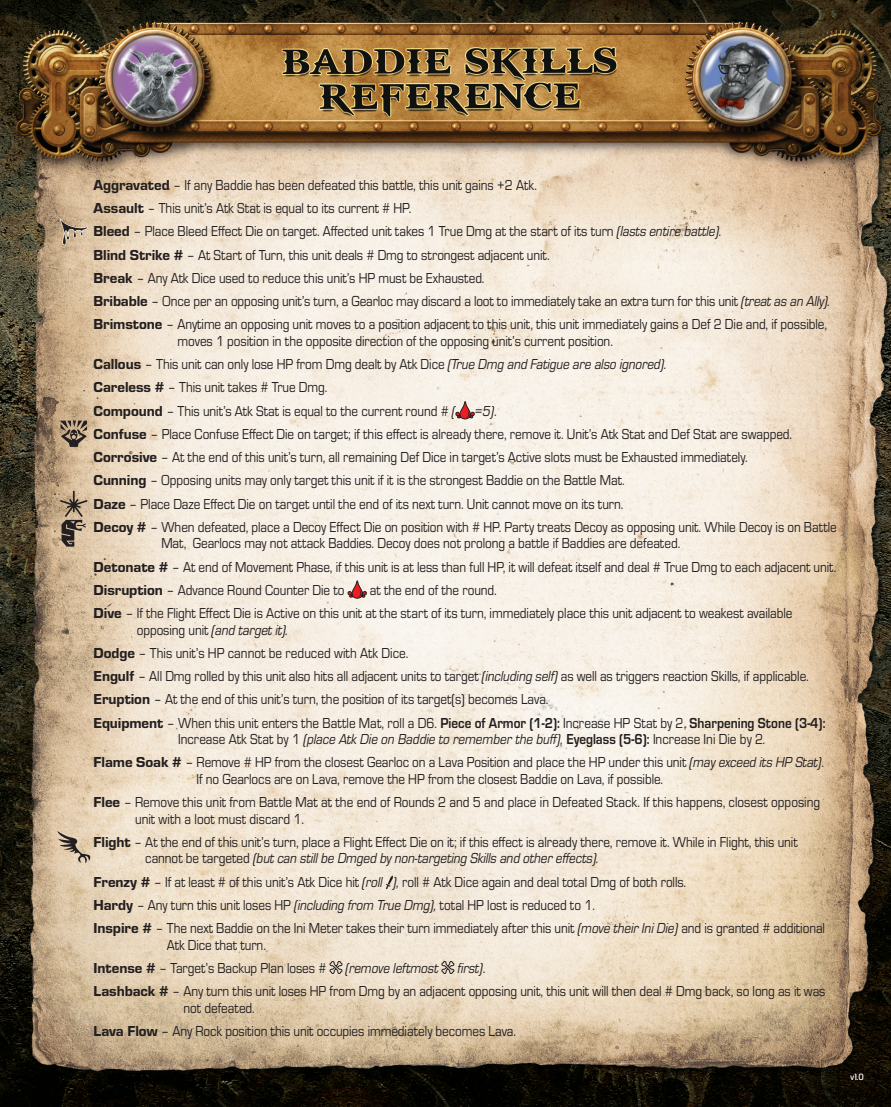
<style>
.page{position:relative;width:891px;height:1107px;background:#fff}
.page>*{position:absolute;margin:0;border:0;box-sizing:border-box;transform-origin:0 0}
.t1{font:15px/16.5px "Eurostile";letter-spacing:-.005em;color:#231f20;scale:.88 1}
.t2{font:italic 15px "Eurostile";letter-spacing:-.005em;color:#231f20;scale:.88 1}
.t3{font:700 9px "Bentwood";color:#fff}
.s1{font-family:"Eurostile Hea"}
.s2{font-style:italic}
.s3{font-style:normal}
.s4{font-weight:700}
</style>
<div class="page">
<img style="left:0;top:0;width:891px;height:1107px">
<svg style="left:456px;top:401px;width:19px;height:18px"></svg>
<svg style="left:348px;top:581px;width:19px;height:18px"></svg>
<svg style="left:386px;top:875px;width:7px;height:14px"></svg>
<svg style="left:330px;top:961px;width:12px;height:13px"></svg>
<svg style="left:442px;top:961px;width:12px;height:13px"></svg>
<svg style="left:60px;top:219px;width:28px;height:26px"></svg>
<svg style="left:61px;top:421px;width:26px;height:26px"></svg>
<svg style="left:60px;top:491px;width:28px;height:56px;background:#9d8a74"></svg>
<svg style="left:57px;top:831px;width:33px;height:33px"></svg>
<p class="t1" style="left:94px;top:176px;width:505px"><span class="s1">Aggravated</span> – If any Baddie has been defeated this battle, this unit gains +2 Atk.</p>
<p class="t1" style="left:94px;top:199px;width:362px"><span class="s1">Assault</span> – This unit’s Atk Stat is equal to its current # HP.</p>
<p class="t1" style="left:94px;top:222px;width:715px"><span class="s1">Bleed</span> – Place Bleed Effect Die on target. Affected unit takes 1 True Dmg at the start of its turn <span class="s2">(lasts entire battle).</span></p>
<p class="t1" style="left:94px;top:246px;width:520px"><span class="s1">Blind Strike #</span> – At Start of Turn, this unit deals # Dmg to strongest adjacent unit.</p>
<p class="t1" style="left:94px;top:269px;width:446px"><span class="s1">Break</span> – Any Atk Dice used to reduce this unit’s HP must be Exhausted.</p>
<p class="t1" style="left:94px;top:292px;width:839px"><span class="s1">Bribable</span> – Once per an opposing unit’s turn, a Gearloc may discard a loot to immediately take an extra turn for this unit <span class="s2">(treat as an Ally).</span></p>
<p class="t1" style="left:177px;top:315px;width:740px;text-indent:-84px"><span class="s1">Brimstone</span> – Anytime an opposing unit moves to a position adjacent to this unit, this unit immediately gains a Def 2 Die and, if possible, moves 1 position in the opposite direction of the opposing unit’s current position.</p>
<p class="t1" style="left:94px;top:355px;width:653px"><span class="s1">Callous</span> – This unit can only lose HP from Dmg dealt by Atk Dice <span class="s2">(True Dmg and Fatigue are also ignored).</span></p>
<p class="t1" style="left:94px;top:378px;width:267px"><span class="s1">Careless #</span> – This unit takes # True Dmg.</p>
<p class="t1" style="left:94px;top:402px;width:413px"><span class="s1">Compound</span> – This unit’s Atk Stat is equal to the current round # <span class="s2">(</span></p>
<p class="t2" style="left:475px;top:401px;width:27px">=5)<span class="s3">.</span></p>
<p class="t1" style="left:94px;top:425px;width:795px"><span class="s1">Confuse</span> – Place Confuse Effect Die on target; if this effect is already there, remove it. Unit’s Atk Stat and Def Stat are swapped.</p>
<p class="t1" style="left:94px;top:448px;width:745px"><span class="s1">Corrosive</span> – At the end of this unit’s turn, all remaining Def Dice in target’s Active slots must be Exhausted immediately.</p>
<p class="t1" style="left:94px;top:471px;width:605px"><span class="s1">Cunning</span> – Opposing units may only target this unit if it is the strongest Baddie on the Battle Mat.</p>
<p class="t1" style="left:94px;top:495px;width:604px"><span class="s1">Daze</span> – Place Daze Effect Die on target until the end of its next turn. Unit cannot move on its turn.</p>
<p class="t1" style="left:161px;top:518px;width:769px;text-indent:-68px"><span class="s1">Decoy #</span> – When defeated, place a Decoy Effect Die on position with # HP. Party treats Decoy as opposing unit. While Decoy is on Battle<br>Mat, Gearlocs may not attack Baddies. Decoy does not prolong a battle if Baddies are defeated.</p>
<p class="t1" style="left:94px;top:558px;width:845px"><span class="s1">Detonate #</span> – At end of Movement Phase, if this unit is at less than full HP, it will defeat itself and deal # True Dmg to each adjacent unit.</p>
<p class="t1" style="left:94px;top:581px;width:287px"><span class="s1">Disruption</span> – Advance Round Counter Die to</p>
<p class="t1" style="left:370px;top:581px;width:146px">at the end of the round.</p>
<p class="t1" style="left:137px;top:604px;width:747px;text-indent:-43px"><span class="s1">Dive</span> – If the Flight Effect Die is Active on this unit at the start of its turn, immediately place this unit adjacent to weakest available opposing unit <span class="s2">(and target it).</span></p>
<p class="t1" style="left:94px;top:644px;width:359px"><span class="s1">Dodge</span> – This unit’s HP cannot be reduced with Atk Dice.</p>
<p class="t1" style="left:94px;top:667px;width:814px"><span class="s1">Engulf</span> – All Dmg rolled by this unit also hits all adjacent units to target <span class="s2">(including self)</span> as well as triggers reaction Skills, if applicable.</p>
<p class="t1" style="left:94px;top:690px;width:518px"><span class="s1">Eruption</span> – At the end of this unit’s turn, the position of its target(s) becomes Lava.</p>
<p class="t1" style="left:178px;top:714px;width:737px;text-indent:-84px"><span class="s1">Equipment</span> – When this unit enters the Battle Mat, roll a D6. <span class="s4">Piece of Armor (1-2):</span> Increase HP Stat by 2, <span class="s4">Sharpening Stone (3-4):<br></span>Increase Atk Stat by 1 <span class="s2">(place Atk Die on Baddie to remember the buff),</span> <span class="s4">Eyeglass (5-6):</span> Increase Ini Die by 2<span class="s2">.</span></p>
<p class="t1" style="left:197px;top:753px;width:714px;text-indent:-103px"><span class="s1">Flame Soak #</span> – Remove # HP from the closest Gearloc on a Lava Position and place the HP under this unit <span class="s2">(may exceed its HP Stat)</span>.<br>If no Gearlocs are on Lava, remove the HP from the closest Baddie on Lava, if possible.</p>
<p class="t1" style="left:135px;top:793px;width:780px;text-indent:-41px"><span class="s1">Flee</span> – Remove this unit from Battle Mat at the end of Rounds 2 and 5 and place in Defeated Stack. If this happens, closest opposing unit with a loot must discard 1.</p>
<p class="t1" style="left:145px;top:833px;width:743px;text-indent:-52px"><span class="s1">Flight</span> – At the end of this unit’s turn, place a Flight Effect Die on it; if this effect is already there, remove it. While in Flight, this unit cannot be targeted <span class="s2">(but can still be Dmged by non-targeting Skills and other effects).</span></p>
<p class="t1" style="left:94px;top:873px;width:675px"><span class="s1">Frenzy #</span> – If at least # of this unit’s Atk Dice hit <span class="s2">(roll ),</span> roll # Atk Dice again and deal total Dmg of both rolls.</p>
<p class="t1" style="left:94px;top:896px;width:571px"><span class="s1">Hardy</span> – Any turn this unit loses HP <span class="s2">(including from True Dmg),</span> total HP lost is reduced to 1.</p>
<p class="t1" style="left:167px;top:919px;width:750px;text-indent:-73px"><span class="s1">Inspire #</span> – The next Baddie on the Ini Meter takes their turn immediately after this unit <span class="s2">(move their Ini Die)</span> and is granted # additional<br>Atk Dice that turn.</p>
<p class="t1" style="left:94px;top:959px;width:266px"><span class="s1">Intense #</span> – Target’s Backup Plan loses #</p>
<p class="t2" style="left:346px;top:958px;width:107px">(remove leftmost</p>
<p class="t2" style="left:457px;top:958px;width:33px">first)<span class="s3">.</span></p>
<p class="t1" style="left:183px;top:982px;width:731px;text-indent:-90px"><span class="s1">Lashback #</span> – Any turn this unit loses HP from Dmg by an adjacent opposing unit, this unit will then deal # Dmg back, so long as it was not defeated.</p>
<p class="t1" style="left:94px;top:1022px;width:482px"><span class="s1">Lava Flow</span> – Any Rock position this unit occupies immediately becomes Lava.</p>
<p class="t3" style="left:850px;top:1071px;width:15px">v1.0</p>
</div>
